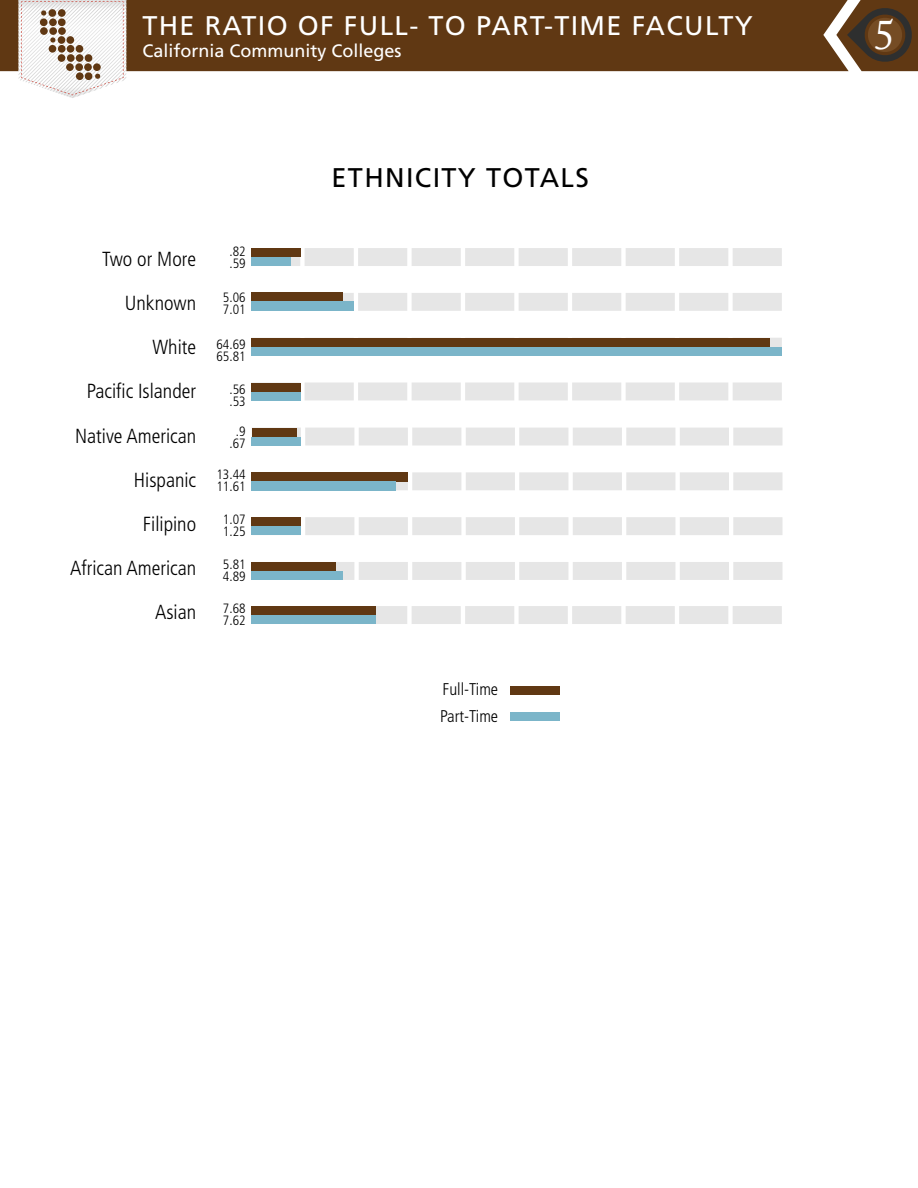
<style>
.page{position:relative;width:918px;height:1188px;background:#fff}
.page>*{position:absolute;margin:0;border:0;box-sizing:border-box;transform-origin:0 0}
.t1{font:42px "Adobe Caslon Pro";color:#fff}
.t2{font:27px "Frutiger";letter-spacing:.05em;color:#fff}
.t3{font:27px "Frutiger";letter-spacing:.05em;color:#000}
.t4{font:300 condensed 20.4px/44.1px "Frutiger";color:#000;text-align:right}
.t5{font:18px "Frutiger";color:#fff}
.t6{font:300 condensed 16.95px/27.2px "Frutiger";color:#000}
.t7{font:300 condensed 13.5px/12px "Frutiger";color:#000}
</style>
<div class="page">
<div style="left:0;top:0;width:918px;height:71px;background:#603813"></div>
<svg style="left:847px;top:5px;width:67px;height:59px"></svg>
<svg style="left:18px;top:0;width:108px;height:98px"></svg>
<svg style="left:375px;top:606px;width:407px;height:18px"></svg>
<svg style="left:291px;top:248px;width:491px;height:18px"></svg>
<svg style="left:343px;top:293px;width:439px;height:18px"></svg>
<svg style="left:251px;top:383px;width:531px;height:17px"></svg>
<div style="left:251px;top:248px;width:49px;height:9px;background:#603813"></div>
<div style="left:251px;top:293px;width:92px;height:9px;background:#603813"></div>
<div style="left:251px;top:338px;width:519px;height:9px;background:#603813"></div>
<div style="left:251px;top:383px;width:49px;height:8px;background:#603813"></div>
<div style="left:251px;top:606px;width:124px;height:9px;background:#603813"></div>
<svg style="left:297px;top:428px;width:485px;height:18px"></svg>
<svg style="left:396px;top:472px;width:386px;height:18px"></svg>
<svg style="left:305px;top:517px;width:477px;height:18px"></svg>
<svg style="left:336px;top:562px;width:446px;height:18px"></svg>
<div style="left:252px;top:472px;width:156px;height:10px;background:#603813"></div>
<div style="left:252px;top:517px;width:49px;height:9px;background:#603813"></div>
<div style="left:252px;top:562px;width:84px;height:9px;background:#603813"></div>
<div style="left:252px;top:428px;width:45px;height:9px;background:#603813"></div>
<div style="left:251px;top:257px;width:40px;height:9px;background:#7bb5c9"></div>
<div style="left:251px;top:302px;width:103px;height:9px;background:#7bb5c9"></div>
<div style="left:251px;top:347px;width:531px;height:9px;background:#7bb5c9"></div>
<div style="left:251px;top:392px;width:49px;height:9px;background:#7bb5c9"></div>
<div style="left:252px;top:437px;width:49px;height:9px;background:#7bb5c9"></div>
<div style="left:252px;top:482px;width:144px;height:9px;background:#7bb5c9"></div>
<div style="left:252px;top:526px;width:49px;height:9px;background:#7bb5c9"></div>
<div style="left:252px;top:571px;width:91px;height:9px;background:#7bb5c9"></div>
<div style="left:251px;top:615px;width:124px;height:9px;background:#7bb5c9"></div>
<div style="left:511px;top:686px;width:49px;height:9px;background:#603813"></div>
<div style="left:511px;top:712px;width:49px;height:8px;background:#7bb5c9"></div>
<p class="t2" style="left:142px;top:10px;width:612px">THE RATIO OF FULL- TO PART-TIME FACULTY</p>
<p class="t5" style="left:142px;top:40px;width:261px">California Community Colleges</p>
<p class="t4" style="left:70px;top:237px;width:127px">Two or More<br>Unknown<br>White<br>Pacific Islander<br>Native American<br>Hispanic<br>Filipino<br>African American<br>Asian</p>
<p class="t7" style="left:229px;top:245px;width:18px">.82 .59</p>
<p class="t7" style="left:223px;top:292px;width:24px">5.06<br>7.01</p>
<p class="t7" style="left:217px;top:338px;width:31px">64.69<br>65.81</p>
<p class="t7" style="left:229px;top:383px;width:18px">.56 .53</p>
<p class="t7" style="left:229px;top:425px;width:18px;text-align:center">.9 .67</p>
<p class="t7" style="left:217px;top:469px;width:31px">13.44<br>11.61</p>
<p class="t7" style="left:223px;top:514px;width:24px">1.07<br>1.25</p>
<p class="t7" style="left:223px;top:559px;width:24px">5.81<br>4.89</p>
<p class="t7" style="left:223px;top:602px;width:24px">7.68<br>7.62</p>
<p class="t3" style="left:332px;top:162px;width:259px">ETHNICITY TOTALS</p>
<p class="t6" style="left:440px;top:676px;width:60px">Full-Time<br>Part-Time</p>
<p class="t1" style="left:874px;top:10px;width:23px">5</p>
</div>
